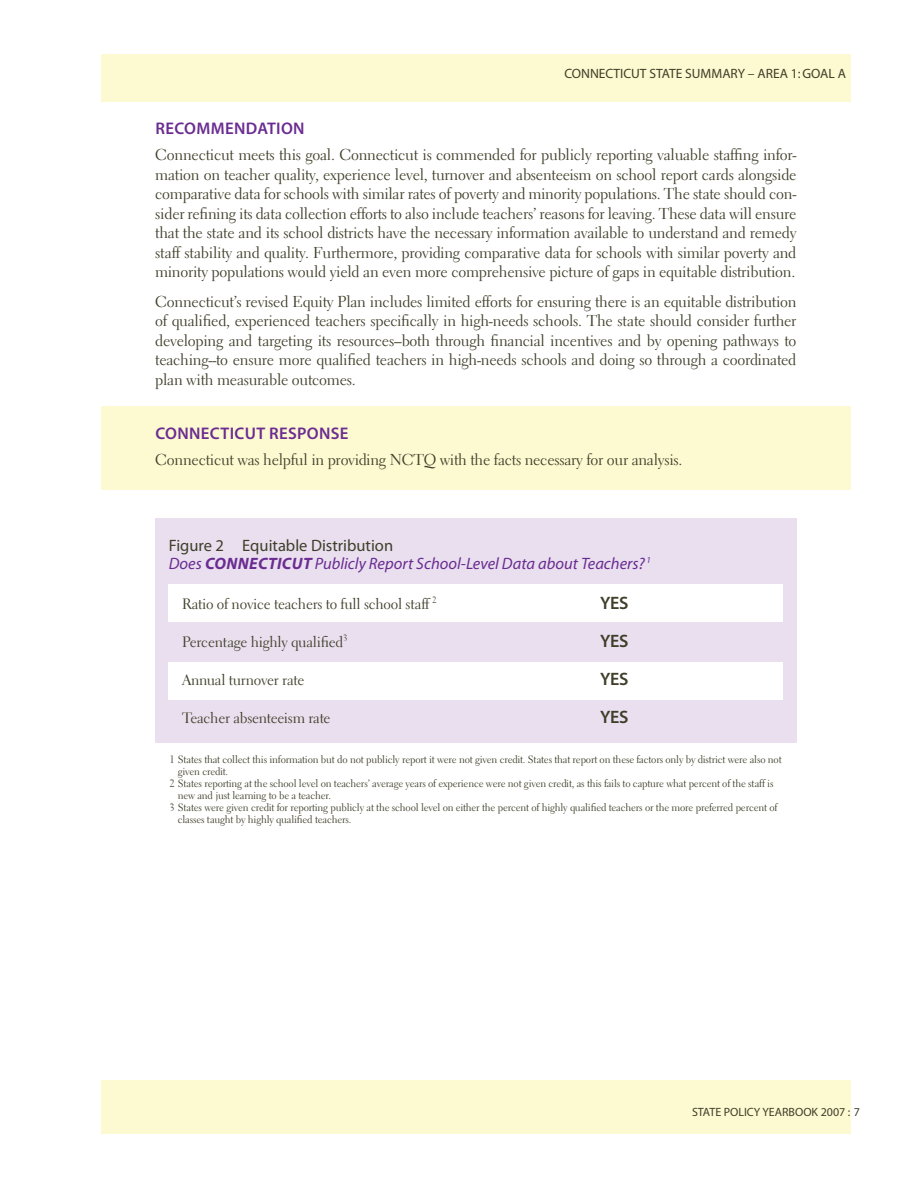
<style>
.page{position:relative;width:918px;height:1188px;background:#fff}
.page>*{position:absolute;margin:0;border:0;box-sizing:border-box;transform-origin:0 0}
.t1{font:600 18px "Myriad Pro";color:#3f3e29}
.t2{font:600 16.8px "Myriad Pro";letter-spacing:.02em;color:#6a2c91}
.t3{font:italic 16.5px/18px "Myriad Pro";color:#6a2c91}
.t4{font:15.75px/19.5px "Electra LH";letter-spacing:-.015em;color:#3f3e29;text-align:justify}
.t5{font:15px "Electra LH";letter-spacing:-.015em;color:#3f3e29}
.t6{font:13.5px "Myriad";color:#3f3e29}
.t7{font:12px "Myriad";color:#3f3e29}
.t8{font:10.5px "Electra LH";letter-spacing:-.015em;color:#3f3e29}
.s1{font-style:normal;color:#3f3e29}
.s2{font-weight:700}
</style>
<div class="page">
<div style="left:101px;top:54px;width:749px;height:1080px;background:#fdf9d1"></div>
<div style="left:69px;top:103px;width:803px;height:303px;background:#fff"></div>
<div style="left:81px;top:490px;width:783px;height:590px;background:#fff"></div>
<div style="left:155px;top:518px;width:641px;height:225px;background:#e9dfef"></div>
<svg style="left:169px;top:585px;width:614px;height:37px"></svg>
<svg style="left:169px;top:662px;width:614px;height:37px"></svg>
<p class="t6" style="left:564px;top:66px;width:202px">CONNECTICUT STATE SUMMARY – AREA</p>
<p class="t6" style="left:791px;top:66px;width:57px">1 : GOAL A</p>
<p class="t2" style="left:155px;top:118px;width:148px">RECOMMENDATION</p>
<p class="t4" style="left:155px;top:145px;width:643px">Connecticut meets this goal. Connecticut is commended for publicly reporting valuable staffing infor&shy;mation on teacher quality, experience level, turnover and absenteeism on school report cards alongside comparative data for schools with similar rates of poverty and minority populations. The state should con&shy;sider refining its data collection efforts to also include teachers’ reasons for leaving. These data will ensure that the state and its school districts have the necessary information available to understand and remedy staff stability and quality. Furthermore, providing comparative data for schools with similar poverty and minority populations would yield an even more comprehensive picture of gaps in equitable distribution.</p>
<p class="t4" style="left:155px;top:292px;width:643px">Connecticut’s revised Equity Plan includes limited efforts for ensuring there is an equitable distribution of qualified, experienced teachers specifically in high-needs schools. The state should consider further developing and targeting its resources--both through financial incentives and by opening pathways to teaching--to ensure more qualified teachers in high-needs schools and doing so through a coordinated plan with measurable outcomes.</p>
<p class="t2" style="left:155px;top:422px;width:64px">CONN ECTIC</p>
<p class="t2" style="left:245px;top:422px;width:105px">UT RESPONSE</p>
<p class="t4" style="left:155px;top:450px;width:529px">Connecticut was helpful in providing NCTQ with the facts necessary for our analysis.</p>
<p class="t3" style="left:169px;top:536px;width:484px"><span class="s1">Figure 2 Equitable Distribution<br></span>Does <span class="s2">CONNECTICUT</span> Publicly Report School-Level Data about Teachers? <sup>1</sup></p>
<p class="t5" style="left:182px;top:594px;width:256px">Ratio of novice teachers to full school staff <sup>2</sup></p>
<p class="t1" style="left:600px;top:591px;width:30px">YE S</p>
<p class="t5" style="left:182px;top:632px;width:167px">Percentage highly qualified<sup>3</sup></p>
<p class="t1" style="left:600px;top:629px;width:30px">YE S</p>
<p class="t5" style="left:182px;top:671px;width:124px">Annual turnover rate</p>
<p class="t1" style="left:600px;top:668px;width:30px">YE S</p>
<p class="t5" style="left:182px;top:709px;width:150px">Teacher absenteeism rate</p>
<p class="t1" style="left:600px;top:706px;width:30px">YE S</p>
<p class="t8" style="left:170px;top:753px;width:613px">1 States that collect this information but do not publicly report it were not given credit. States that report on these factors only by district were also not</p>
<p class="t8" style="left:178px;top:765px;width:52px">given credit.</p>
<p class="t8" style="left:170px;top:777px;width:605px">2 States reporting at the school level on teachers’ average years of experience were not given credit, as this fails to capture what percent of the staff is</p>
<p class="t8" style="left:178px;top:789px;width:155px">new and just learning to be a teacher.</p>
<p class="t8" style="left:170px;top:801px;width:609px">3 States were given credit for reporting publicly at the school level on either the percent of highly qualified teachers or the more preferred percent of</p>
<p class="t8" style="left:178px;top:813px;width:175px">classes taught by highly qualified teachers.</p>
<p class="t7" style="left:692px;top:1106px;width:160px">STATE POLICY YEARBOOK 2007 :</p>
</div>
